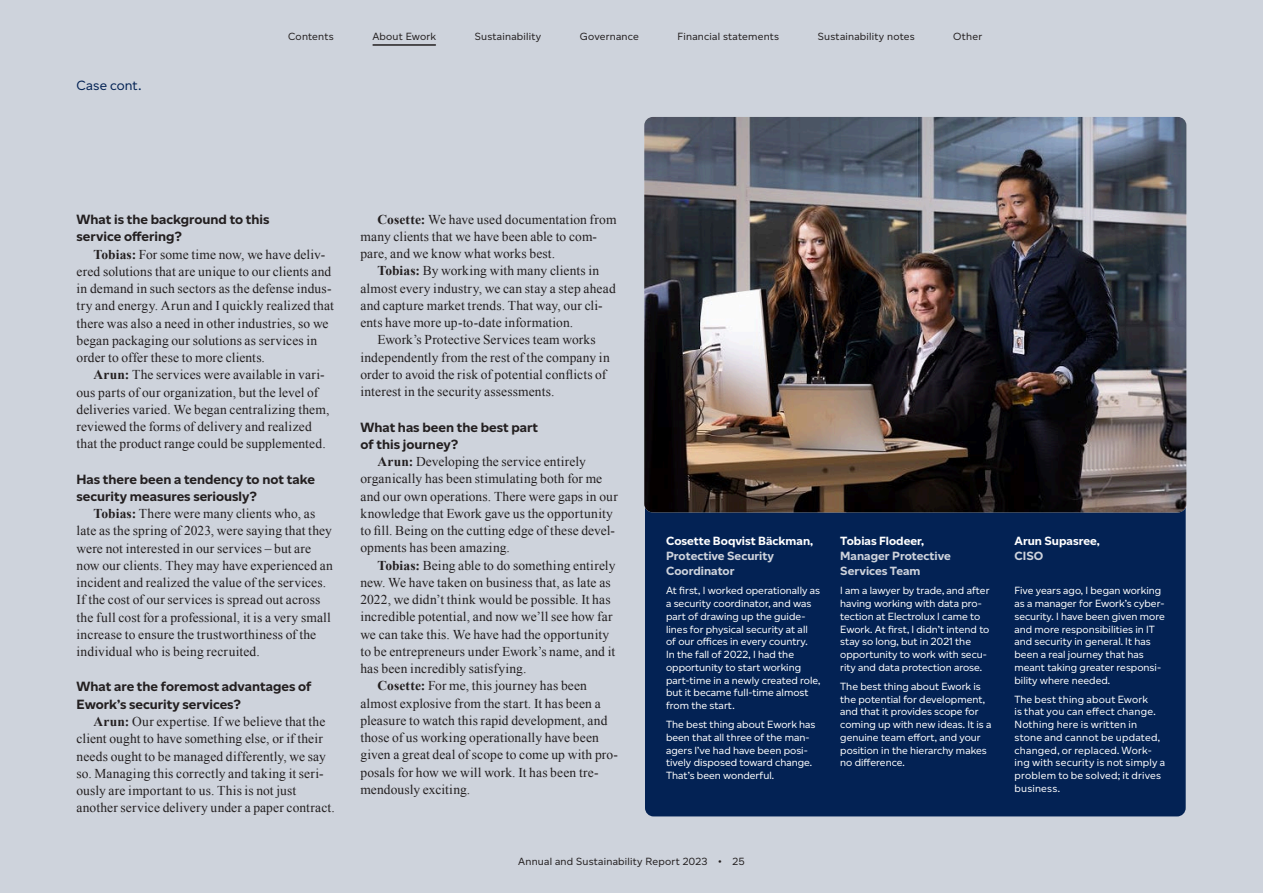
<style>
.page{position:relative;width:1263px;height:893px;background:#ced3dc}
.page>*{position:absolute;margin:0;border:0;box-sizing:border-box;transform-origin:0 0}
.Brödtext_indrag_23{font:13.5px/17.2px "Times New Roman";letter-spacing:.01em;color:#231f20}
.Mellanrubrik_1_bold_23{font:700 13.5px/17.2px "Altform";color:#231f20}
.Ingress_Small_23{font:13.5px "Altform";letter-spacing:.01em;color:#032254}
.Fakta_rubrik_23{font:700 12px/15px "Altform";color:#ced3dc}
.Fakta_rubrik_23-2{font:700 12px/15px "Altform";color:#fff}
.Fakta_bröd_23{font:10.5px/12.8px "Altform";color:#fff}
.Fakta_bröd_23-2{font:10.5px/12.8px "Altform";letter-spacing:.02em;color:#fff}
.t1{font:10.5px "Altform";letter-spacing:.02em;color:#231f20}
.s1{font-weight:700}
.s2{color:#fff}
.s3{color:#ced3dc}
</style>
<div class="page">
<div style="left:645px;top:496px;width:541px;height:320px;background:#032254;border-radius:9px"></div>
<img style="left:644px;top:117px;width:542px;height:395px">
<hr style="left:373px;top:44px;width:62px;height:2px;background:#231f20">
<p class="Ingress_Small_23" style="left:77px;top:78px;width:66px">Case cont.</p>
<p class="t1" style="left:288px;top:30px;width:47px">Contents</p>
<p class="t1" style="left:372px;top:30px;width:65px">About Ework</p>
<p class="t1" style="left:475px;top:30px;width:68px">Sustainability</p>
<p class="t1" style="left:580px;top:30px;width:60px">Governance</p>
<p class="t1" style="left:677px;top:30px;width:103px">Financial statements</p>
<p class="t1" style="left:818px;top:30px;width:98px">Sustainability notes</p>
<p class="t1" style="left:953px;top:30px;width:30px">Other</p>
<p class="Mellanrubrik_1_bold_23" style="left:77px;top:211px;width:194px">What is the background to this service offering?</p>
<p class="Brödtext_indrag_23" style="left:77px;top:245px;width:259px;text-indent:17px"><span class="s1">Tobias:</span> For some time now, we have deliv&shy;ered solutions that are unique to our clients and in demand in such sectors as the defense indus&shy;try and energy. Arun and I quickly realized that there was also a need in other industries, so we began packaging our solutions as services in order to offer these to more clients.</p>
<p class="Brödtext_indrag_23" style="left:77px;top:366px;width:254px;text-indent:17px"><span class="s1">Arun:</span> The services were available in vari&shy;ous parts of our organization, but the level of deliveries varied. We began centralizing them, reviewed the forms of delivery and realized that the product range could be supplemented.</p>
<p class="Mellanrubrik_1_bold_23" style="left:77px;top:470px;width:240px">Has there been a tendency to not take security measures seriously?</p>
<p class="Brödtext_indrag_23" style="left:77px;top:505px;width:258px;text-indent:17px"><span class="s1">Tobias:</span> There were many clients who, as late as the spring of 2023, were saying that they were not interested in our services – but are now our clients. They may have experienced an incident and realized the value of the services.<br>If the cost of our services is spread out across the full cost for a professional, it is a very small increase to ensure the trustworthiness of the individual who is being recruited.</p>
<p class="Mellanrubrik_1_bold_23" style="left:77px;top:678px;width:237px">What are the foremost advantages of<br>Ework’s security services?</p>
<p class="Brödtext_indrag_23" style="left:77px;top:713px;width:260px;text-indent:17px"><span class="s1">Arun:</span> Our expertise. If we believe that the client ought to have something else, or if their needs ought to be managed differently, we say so. Managing this correctly and taking it seri&shy;ously are important to us. This is not just another service delivery under a paper contract.</p>
<p class="Brödtext_indrag_23" style="left:360px;top:210px;width:258px;text-indent:17px"><span class="s1">Cosette:</span> We have used documentation from many clients that we have been able to com&shy;pare, and we know what works best.</p>
<p class="Brödtext_indrag_23" style="left:360px;top:262px;width:257px;text-indent:17px"><span class="s1">Tobias:</span> By working with many clients in almost every industry, we can stay a step ahead and capture market trends. That way, our cli&shy;ents have more up-to-date information.</p>
<p class="Brödtext_indrag_23" style="left:360px;top:331px;width:251px;text-indent:17px">Ework’s Protective Services team works independently from the rest of the company in order to avoid the risk of potential conflicts of interest in the security assessments.</p>
<p class="Mellanrubrik_1_bold_23" style="left:360px;top:418px;width:179px">What has been the best part of this journey?</p>
<p class="Brödtext_indrag_23" style="left:360px;top:453px;width:259px;text-indent:17px"><span class="s1">Arun:</span> Developing the service entirely organically has been stimulating both for me and our own operations. There were gaps in our knowledge that Ework gave us the opportunity to fill. Being on the cutting edge of these devel&shy;opments has been amazing.</p>
<p class="Brödtext_indrag_23" style="left:360px;top:556px;width:256px;text-indent:17px"><span class="s1">Tobias:</span> Being able to do something entirely new. We have taken on business that, as late as 2022, we didn’t think would be possible. It has incredible potential, and now we’ll see how far we can take this. We have had the opportunity to be entrepreneurs under Ework’s name, and it has been incredibly satisfying.</p>
<p class="Brödtext_indrag_23" style="left:360px;top:677px;width:259px;text-indent:17px"><span class="s1">Cosette:</span> For me, this journey has been almost explosive from the start. It has been a pleasure to watch this rapid development, and those of us working operationally have been given a great deal of scope to come up with pro&shy;posals for how we will work. It has been tre&shy;mendously exciting.</p>
<p class="Fakta_rubrik_23" style="left:666px;top:534px;width:149px"><span class="s2">Cosette Boqvist Bäckman,<br></span>Protective Security<br>Coordinator</p>
<p class="Fakta_bröd_23" style="left:666px;top:584px;width:156px">At first, I worked operationally as a security coordinator, and was part of drawing up the guide&shy;lines for physical security at all of our offices in every country.<br>In the fall of 2022, I had the opportunity to start working part-time in a newly created role, but it became full-time almost from the start.</p>
<p class="Fakta_bröd_23" style="left:666px;top:718px;width:151px">The best thing about Ework has been that all three of the man&shy;agers I’ve had have been posi&shy;tively disposed toward change.<br>That’s been wonderful.</p>
<p class="Fakta_rubrik_23" style="left:840px;top:534px;width:112px"><span class="s2">Tobias Flodeer,<br></span>Manager Protective<br>Services Team</p>
<p class="Fakta_bröd_23" style="left:840px;top:584px;width:151px">I am a lawyer by trade, and after having working with data pro&shy;tection at Electrolux I came to<br>Ework. At first, I didn’t intend to stay so long, but in 2021 the opportunity to work with secu&shy;rity and data protection arose.</p>
<p class="Fakta_bröd_23" style="left:840px;top:680px;width:153px">The best thing about Ework is the potential for development, and that it provides scope for coming up with new ideas. It is a genuine team effort, and your position in the hierarchy makes no difference.</p>
<p class="Fakta_rubrik_23-2" style="left:1014px;top:534px;width:87px">Arun Supasree,<br><span class="s3">CISO</span></p>
<p class="Fakta_bröd_23" style="left:1014px;top:584px;width:152px">Five years ago, I began working as a manager for Ework’s cyber&shy;security. I have been given more and more responsibilities in IT and security in general. It has been a real journey that has meant taking greater responsi&shy;bility where needed.</p>
<p class="Fakta_bröd_23-2" style="left:1014px;top:693px;width:152px">The best thing about Ework<br>is that you can effect change.<br>Nothing here is written in stone and cannot be updated, changed, or replaced. Work&shy;ing with security is not simply a problem to be solved; it drives business.</p>
<p class="t1" style="left:518px;top:855px;width:228px">Annual and Sustainability Report 2023 • 25</p>
</div>
